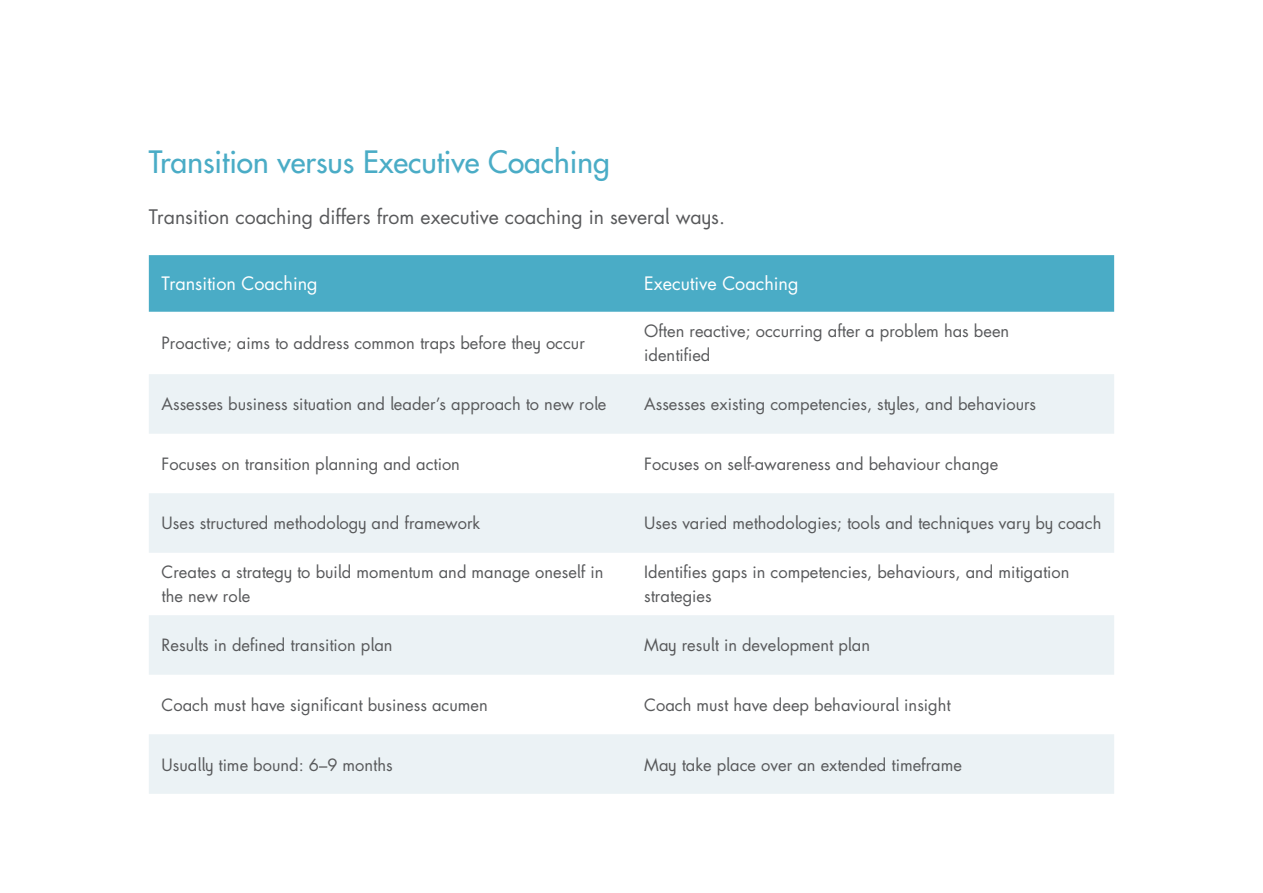
<style>
.page{position:relative;width:1263px;height:893px;background:#fff}
.page>*{position:absolute;margin:0;border:0;box-sizing:border-box;transform-origin:0 0}
.t1{font:30px "Futura";color:#4aacc6}
.t2{font:19.5px "Futura";color:#58595b}
.t3{font:18px "Futura";color:#fff}
.t4{font:16.5px/24px "Futura";color:#58595b}
</style>
<div class="page">
<div style="left:149px;top:255px;width:965px;height:57px;background:#4aacc6"></div>
<svg style="left:149px;top:374px;width:965px;height:420px;fill:#ebf2f5"></svg>
<h1 class="t1" style="left:149px;top:142px;width:462px">Transition versus Executive Coaching</h1>
<p class="t2" style="left:149px;top:203px;width:578px">Transition coaching differs from executive coaching in several ways.</p>
<p class="t3" style="left:162px;top:271px;width:158px">Transition Coaching</p>
<p class="t3" style="left:644px;top:271px;width:156px">Executive Coaching</p>
<p class="t4" style="left:162px;top:331px;width:425px">Proactive; aims to address common traps before they occur</p>
<p class="t4" style="left:644px;top:319px;width:366px">Often reactive; occurring after a problem has been identified</p>
<p class="t4" style="left:162px;top:392px;width:446px">Assesses business situation and leader’s approach to new role</p>
<p class="t4" style="left:644px;top:392px;width:393px">Assesses existing competencies, styles, and behaviours</p>
<p class="t4" style="left:162px;top:452px;width:300px">Focuses on transition planning and action</p>
<p class="t4" style="left:644px;top:452px;width:355px">Focuses on self-awareness and behaviour change</p>
<p class="t4" style="left:162px;top:511px;width:320px">Uses structured methodology and framework</p>
<p class="t4" style="left:644px;top:511px;width:459px">Uses varied methodologies; tools and techniques vary by coach</p>
<p class="t4" style="left:162px;top:560px;width:443px">Creates a strategy to build momentum and manage oneself in the new role</p>
<p class="t4" style="left:644px;top:560px;width:427px">Identifies gaps in competencies, behaviours, and mitigation strategies</p>
<p class="t4" style="left:162px;top:633px;width:232px">Results in defined transition plan</p>
<p class="t4" style="left:644px;top:633px;width:227px">May result in development plan</p>
<p class="t4" style="left:162px;top:693px;width:328px">Coach must have significant business acumen</p>
<p class="t4" style="left:644px;top:693px;width:308px">Coach must have deep behavioural insight</p>
<p class="t4" style="left:162px;top:752px;width:233px">Usually time bound: 6–9 months</p>
<p class="t4" style="left:644px;top:752px;width:319px">May take place over an extended timeframe</p>
</div>
